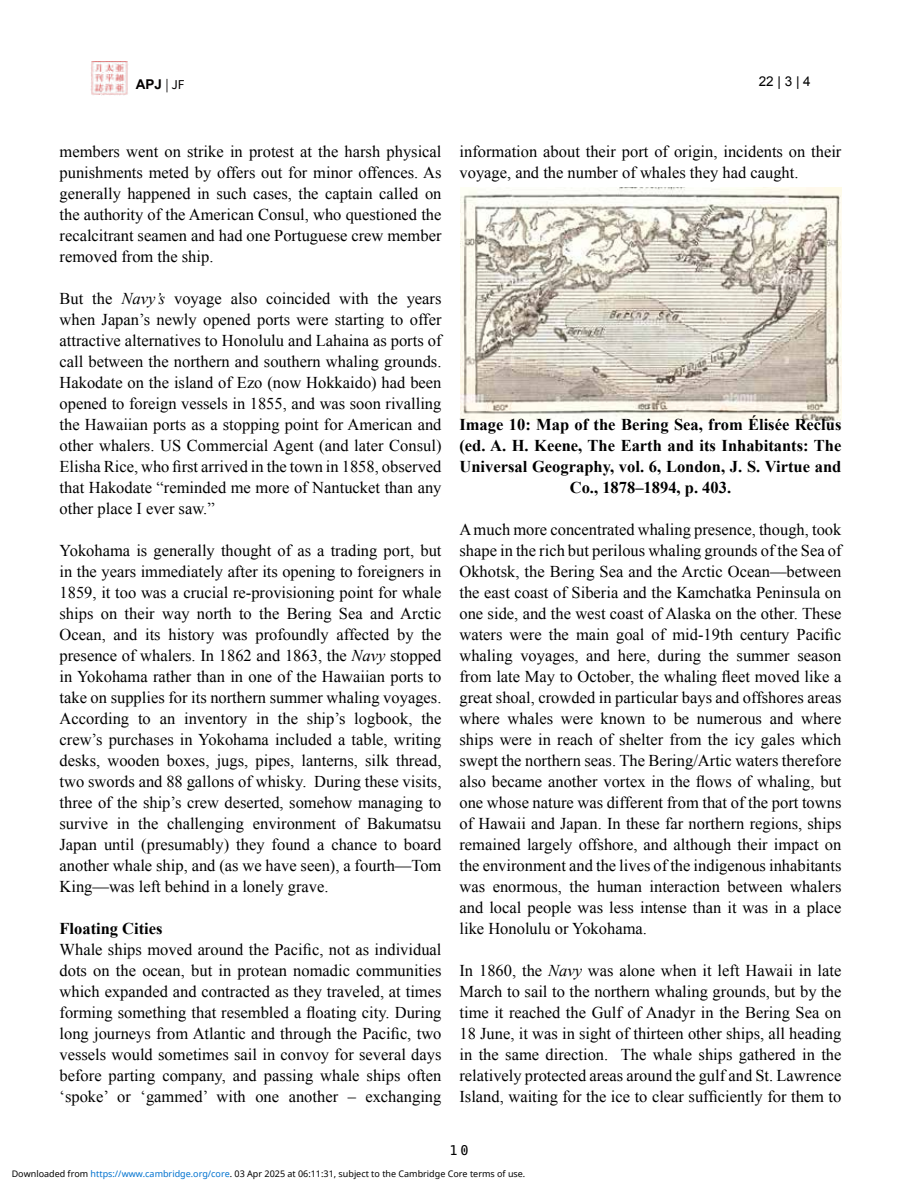
<style>
.page{position:relative;width:918px;height:1188px;background:#fff}
.page>*{position:absolute;margin:0;border:0;box-sizing:border-box;transform-origin:0 0}
.t1{font:16.5px/21px "Times New Roman";color:#000;text-align:justify}
.t2{font:700 16.5px/21px "Times New Roman";color:#000;text-align:center}
.t3{font:700 13.5px "Arial";color:#030000}
.t4{font:13.5px "Arial";color:#000101}
.t5{font:13.5px "Hack";color:#000}
.t6{font:9px "Noto Sans";color:#000}
.s1{font-family:"Source Sans 3";font-weight:400}
.s2{font-style:italic}
.s3{color:#0172cf}
</style>
<div class="page">
<img style="left:91px;top:61px;width:37px;height:34px">
<img style="left:461px;top:187px;width:380px;height:233px">
<p class="t3" style="left:136px;top:76px;width:50px">APJ <span class="s1">| JF</span></p>
<p class="t4" style="left:759px;top:72px;width:54px">22 | 3 | 4</p>
<p class="t1" style="left:60px;top:141px;width:383px">members went on strike in protest at the harsh physical punishments meted by offers out for minor offences. As generally happened in such cases, the captain called on the authority of the American Consul, who questioned the recalcitrant seamen and had one Portuguese crew member removed from the ship.</p>
<p class="t1" style="left:60px;top:288px;width:383px">But the <span class="s2">Navy’s</span> voyage also coincided with the years when Japan’s newly opened ports were starting to offer attractive alternatives to Honolulu and Lahaina as ports of call between the northern and southern whaling grounds.<br>Hakodate on the island of Ezo (now Hokkaido) had been opened to foreign vessels in 1855, and was soon rivalling the Hawaiian ports as a stopping point for American and other whalers. US Commercial Agent (and later Consul)<br>Elisha Rice, who first arrived in the town in 1858, observed that Hakodate “reminded me more of Nantucket than any other place I ever saw.”</p>
<p class="t1" style="left:60px;top:540px;width:384px">Yokohama is generally thought of as a trading port, but in the years immediately after its opening to foreigners in 1859, it too was a crucial re-provisioning point for whale ships on their way north to the Bering Sea and Arctic Ocean, and its history was profoundly affected by the presence of whalers. In 1862 and 1863, the <span class="s2">Navy</span> stopped in Yokohama rather than in one of the Hawaiian ports to take on supplies for its northern summer whaling voyages.<br>According to an inventory in the ship’s logbook, the crew’s purchases in Yokohama included a table, writing desks, wooden boxes, jugs, pipes, lanterns, silk thread, two swords and 88 gallons of whisky. During these visits, three of the ship’s crew deserted, somehow managing to survive in the challenging environment of Bakumatsu Japan until (presumably) they found a chance to board another whale ship, and (as we have seen), a fourth—Tom King—was left behind in a lonely grave.</p>
<p class="t2" style="left:60px;top:918px;width:105px">Floating Cities</p>
<p class="t1" style="left:60px;top:939px;width:384px">Whale ships moved around the Pacific, not as individual dots on the ocean, but in protean nomadic communities which expanded and contracted as they traveled, at times forming something that resembled a floating city. During long journeys from Atlantic and through the Pacific, two vessels would sometimes sail in convoy for several days before parting company, and passing whale ships often ‘spoke’ or ‘gammed’ with one another – exchanging</p>
<p class="t1" style="left:460px;top:141px;width:383px">information about their port of origin, incidents on their voyage, and the number of whales they had caught.</p>
<p class="t2" style="left:459px;top:414px;width:383px">Image 10: Map of the Bering Sea, from Élisée Reclus (ed. A. H. Keene, The Earth and its Inhabitants: The Universal Geography, vol. 6, London, J. S. Virtue and Co., 1878–1894, p. 403.</p>
<p class="t1" style="left:459px;top:519px;width:384px">A much more concentrated whaling presence, though, took shape in the rich but perilous whaling grounds of the Sea of Okhotsk, the Bering Sea and the Arctic Ocean—between the east coast of Siberia and the Kamchatka Peninsula on one side, and the west coast of Alaska on the other. These waters were the main goal of mid-19th century Pacific whaling voyages, and here, during the summer season from late May to October, the whaling fleet moved like a great shoal, crowded in particular bays and offshores areas where whales were known to be numerous and where ships were in reach of shelter from the icy gales which swept the northern seas. The Bering/Artic waters therefore also became another vortex in the flows of whaling, but one whose nature was different from that of the port towns of Hawaii and Japan. In these far northern regions, ships remained largely offshore, and although their impact on the environment and the lives of the indigenous inhabitants was enormous, the human interaction between whalers and local people was less intense than it was in a place like Honolulu or Yokohama.</p>
<p class="t1" style="left:459px;top:960px;width:384px">In 1860, the <span class="s2">Navy</span> was alone when it left Hawaii in late March to sail to the northern whaling grounds, but by the time it reached the Gulf of Anadyr in the Bering Sea on 18 June, it was in sight of thirteen other ships, all heading in the same direction. The whale ships gathered in the relatively protected areas around the gulf and St. Lawrence Island, waiting for the ice to clear sufficiently for them to</p>
<p class="t5" style="left:450px;top:1142px;width:20px">10</p>
<p class="t6" style="left:12px;top:1168px;width:515px">Downloaded from <span class="s3">https://www.cambridge.org/core</span>. 03 Apr 2025 at 06:11:31, subject to the Cambridge Core terms of use.</p>
</div>
